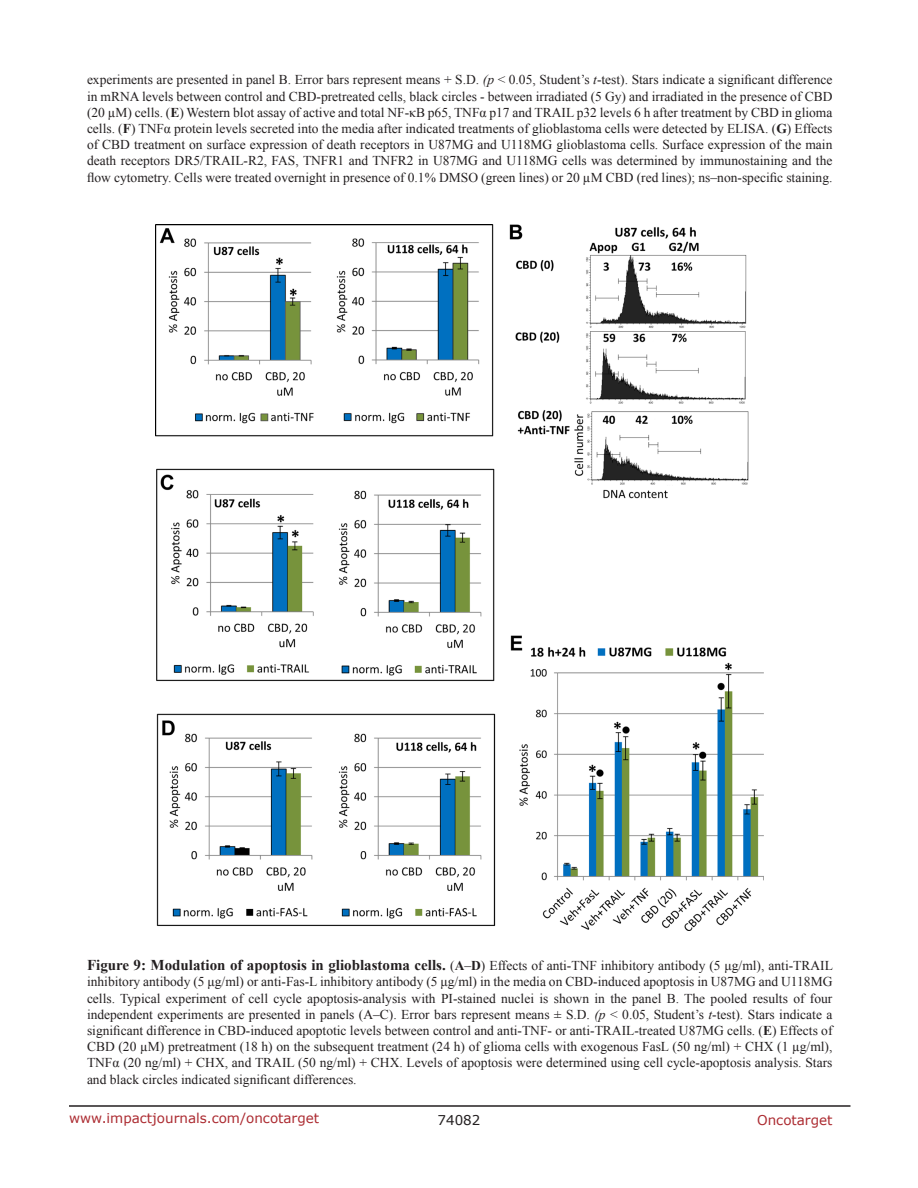
<style>
.page{position:relative;width:918px;height:1188px;background:#fff}
.page>*{position:absolute;margin:0;border:0;box-sizing:border-box;transform-origin:0 0}
.FigureText{font:13.5px/16.2px "Times New Roman";color:#231f20;text-align:justify}
.t1{font:13.5px "Verdana";color:#ac2b31}
.t2{font:13.5px "Verdana";color:#231f20}
.s1{font-style:italic}
.s2{font-weight:700}
.s3{font-weight:700;font-size:15px}
</style>
<div class="page">
<hr style="left:69px;top:1105px;width:781px;height:2px;background:#231f20">
<img style="left:156px;top:224px;width:608px;height:706px">
<p class="FigureText" style="left:87px;top:72px;width:747px">experiments are presented in panel B. Error bars represent means + S.D. <span class="s1">(p</span> &lt; 0.05, Student’s <span class="s1">t</span>-test). Stars indicate a significant difference in mRNA levels between control and CBD-pretreated cells, black circles - between irradiated (5 Gy) and irradiated in the presence of CBD (20 µM) cells. (<span class="s2">E</span>) Western blot assay of active and total NF-κB p65, TNFα p17 and TRAIL p32 levels 6 h after treatment by CBD in glioma cells. (<span class="s2">F</span>) TNFα protein levels secreted into the media after indicated treatments of glioblastoma cells were detected by ELISA. (<span class="s2">G</span>) Effects of CBD treatment on surface expression of death receptors in U87MG and U118MG glioblastoma cells. Surface expression of the main death receptors DR5/TRAIL-R2, FAS, TNFR1 and TNFR2 in U87MG and U118MG cells was determined by immunostaining and the flow cytometry. Cells were treated overnight in presence of 0.1% DMSO (green lines) or 20 µM CBD (red lines); ns–non-specific staining.</p>
<p class="FigureText" style="left:87px;top:957px;width:748px"><span class="s3">Figure 9: Modulation of apoptosis in glioblastoma cells.</span> (<span class="s2">A</span>–<span class="s2">D</span>) Effects of anti-TNF inhibitory antibody (5 μg/ml), anti-TRAIL inhibitory antibody (5 μg/ml) or anti-Fas-L inhibitory antibody (5 μg/ml) in the media on CBD-induced apoptosis in U87MG and U118MG cells. Typical experiment of cell cycle apoptosis-analysis with PI-stained nuclei is shown in the panel B. The pooled results of four independent experiments are presented in panels (A–C). Error bars represent means ± S.D. <span class="s1">(p</span> &lt; 0.05, Student’s <span class="s1">t</span>-test). Stars indicate a significant difference in CBD-induced apoptotic levels between control and anti-TNF- or anti-TRAIL-treated U87MG cells. (<span class="s2">E</span>) Effects of CBD (20 µM) pretreatment (18 h) on the subsequent treatment (24 h) of glioma cells with exogenous FasL (50 ng/ml) + CHX (1 µg/ml), TNFα (20 ng/ml) + CHX, and TRAIL (50 ng/ml) + CHX. Levels of apoptosis were determined using cell cycle-apoptosis analysis. Stars and black circles indicated significant differences.</p>
<p class="t1" style="left:69px;top:1109px;width:252px">www.impactjournals.com/oncotarget</p>
<p class="t2" style="left:438px;top:1111px;width:44px">74082</p>
<p class="t1" style="left:757px;top:1111px;width:77px">Oncotarget</p>
</div>
